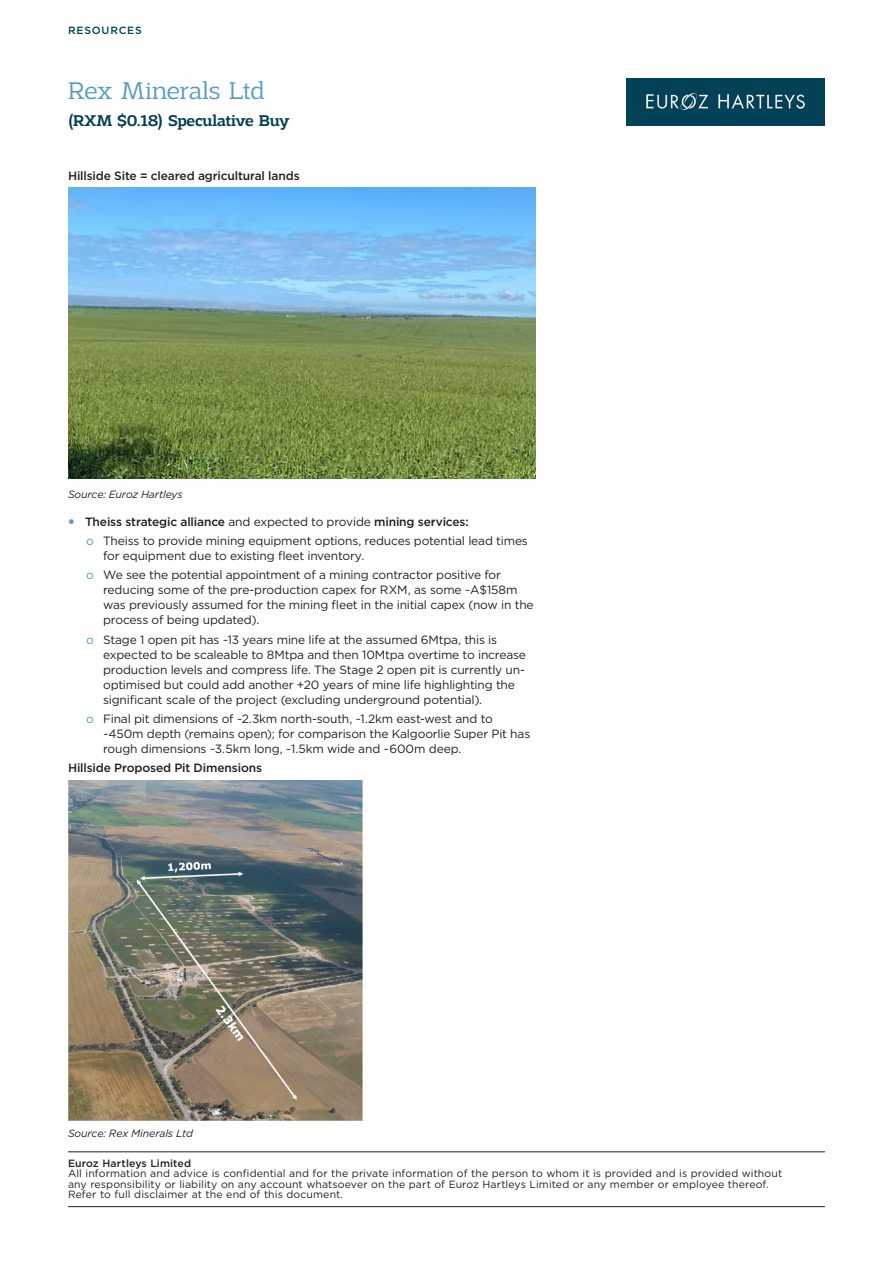
<style>
.page{position:relative;width:893px;height:1263px;background:#fff}
.page>*{position:absolute;margin:0;border:0;box-sizing:border-box;transform-origin:0 0}
.t1{font:300 25.5px "Adria Slab";letter-spacing:-.01em;color:#549aca}
.t2{font:500 16.5px "Adria Slab";letter-spacing:-.02em;color:#013f52}
.t3{font:12px/15px "Gotham";letter-spacing:-.015em;color:#231f20}
.t4{font:500 12px "Gotham";letter-spacing:-.015em;color:#231f20}
.t5{font:10.5px/10.5px "Gotham";letter-spacing:.01em;color:#231f20}
.t6{font:italic 10.5px "Gotham";letter-spacing:-.015em;color:#231f20}
.t7{font:500 10.5px "Gotham";letter-spacing:.01em;color:#231f20}
.t8{font:500 10.5px "Gotham";letter-spacing:.08em;color:#013f52}
.s1{font-weight:500}
.s2{color:#549aca}
</style>
<div class="page">
<img style="left:627px;top:78px;width:198px;height:48px">
<hr style="left:68px;top:1151px;width:757px;height:1px;background:#231f20">
<hr style="left:68px;top:1206px;width:757px;height:1px;background:#231f20">
<img style="left:68px;top:188px;width:468px;height:291px">
<img style="left:68px;top:780px;width:294px;height:341px">
<p class="t8" style="left:68px;top:23px;width:75px">RESOURCES</p>
<h1 class="t1" style="left:68px;top:76px;width:198px">Rex Minerals Ltd</h1>
<h2 class="t2" style="left:68px;top:111px;width:223px">(RXM $0.18) Speculative Buy</h2>
<p class="t4" style="left:68px;top:168px;width:233px">Hillside Site = cleared agricultural lands</p>
<p class="t6" style="left:68px;top:488px;width:116px">Source: Euroz Hartleys</p>
<p class="t3" style="left:85px;top:512px;width:444px;line-height:19.2px"><span class="s1">Theiss strategic alliance</span> and expected to provide <span class="s1">mining services:<br></span><span class="s2">o</span> Theiss to provide mining equipment options, reduces potential lead times</p>
<p class="t3" style="left:86px;top:546px;width:416px;line-height:19.2px;text-indent:17px">for equipment due to existing fleet inventory.<br><span class="s2">o</span> We see the potential appointment of a mining contractor positive for</p>
<p class="t3" style="left:103px;top:582px;width:432px">reducing some of the pre-production capex for RXM, as some ~A$158m was previously assumed for the mining fleet in the initial capex (now in the process of being updated).</p>
<p class="t3" style="left:103px;top:632px;width:424px;text-indent:-17px"><span class="s2">o</span> Stage 1 open pit has ~13 years mine life at the assumed 6Mtpa, this is expected to be scaleable to 8Mtpa and then 10Mtpa overtime to increase production levels and compress life. The Stage 2 open pit is currently un&shy;optimised but could add another +20 years of mine life highlighting the significant scale of the project (excluding underground potential).</p>
<p class="t3" style="left:103px;top:711px;width:429px;text-indent:-17px"><span class="s2">o</span> Final pit dimensions of ~2.3km north-south, ~1.2km east-west and to ~450m depth (remains open); for comparison the Kalgoorlie Super Pit has rough dimensions ~3.5km long, ~1.5km wide and ~600m deep.</p>
<p class="t4" style="left:68px;top:760px;width:196px">Hillside Proposed Pit Dimensions</p>
<p class="t6" style="left:68px;top:1127px;width:126px">Source: Rex Minerals Ltd</p>
<p class="t7" style="left:68px;top:1156px;width:125px">Euroz Hartleys Limited</p>
<p class="t5" style="left:68px;top:1168px;width:716px">All information and advice is confidential and for the private information of the person to whom it is provided and is provided without any responsibility or liability on any account whatsoever on the part of Euroz Hartleys Limited or any member or employee thereof.<br>Refer to full disclaimer at the end of this document.</p>
</div>
